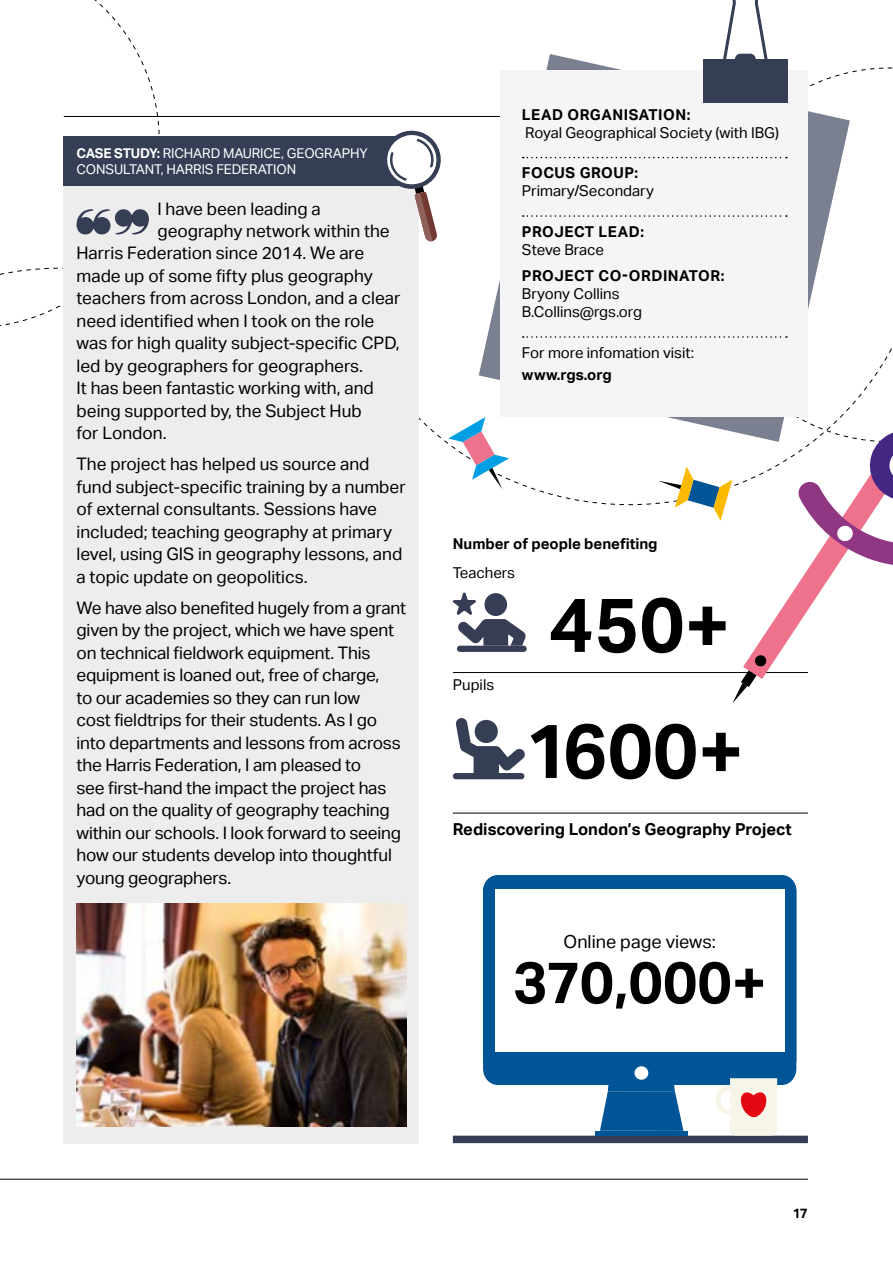
<style>
.page{position:relative;width:893px;height:1263px;background:#fff}
.page>*{position:absolute;margin:0;border:0;box-sizing:border-box;transform-origin:0 0}
.t1{font:700 76.5px "Aktiv Grotesk";color:#000}
.t2{font:700 58.2px "Aktiv Grotesk";letter-spacing:-.01em;color:#000}
.t3{font:18px "Aktiv Grotesk";color:#000}
.t4{font:17.25px/22.5px "Aktiv Grotesk";letter-spacing:-.01em;color:#000}
.t5{font:700 16.5px "Aktiv Grotesk";color:#000}
.t6{font:15px/18px "Aktiv Grotesk";color:#000}
.t7{font:700 15px "Aktiv Grotesk";letter-spacing:.035em;color:#000}
.t8{font:700 15px "Aktiv Grotesk";color:#000}
.t9{font:13.5px/16.2px "Aktiv Grotesk";letter-spacing:-.01em;color:#fff}
.t10{font:700 13.5px "Aktiv Grotesk";color:#000}
.s1{font-weight:700}
</style>
<div class="page">
<hr style="left:64px;top:116px;width:744px;height:1px;background:#000">
<div style="left:64px;top:186px;width:355px;height:957px;background:#ededed"></div>
<svg style="left:0;top:145px;width:149px;height:212px"></svg>
<div style="left:64px;top:136px;width:355px;height:50px;background:#363e55"></div>
<hr style="left:453px;top:813px;width:355px;height:1px;background:#000">
<hr style="left:0;top:1179px;width:808px;height:1px;background:#000">
<svg style="left:455px;top:718px;width:70px;height:55px"></svg>
<div style="left:453px;top:773px;width:71px;height:6px;background:#363e55;border-radius:3px"></div>
<div style="left:453px;top:1136px;width:355px;height:7px;background:#363e55"></div>
<div style="left:483px;top:875px;width:313px;height:210px;background:#005596;border-radius:15px"></div>
<div style="left:495px;top:889px;width:289px;height:163px;background:#fff"></div>
<div style="left:595px;top:1131px;width:93px;height:5px;background:#005596"></div>
<div style="left:634px;top:1066px;width:14px;height:14px;background:#fff;border-radius:50%"></div>
<svg style="left:600px;top:1085px;width:83px;height:46px;background:#1d68a1"></svg>
<svg style="left:716px;top:1078px;width:61px;height:57px"></svg>
<img style="left:77px;top:904px;width:329px;height:223px">
<svg style="left:387px;top:68px;width:506px;height:635px"></svg>
<svg style="left:723px;top:0;width:45px;height:59px"></svg>
<div style="left:703px;top:59px;width:85px;height:44px;background:#363e55"></div>
<p class="t9" style="left:77px;top:145px;width:293px"><span class="s1">CASE STUDY:</span> RICHARD MAURICE, GEOGRAPHY<br>CONSULTANT, HARRIS FEDERATION</p>
<p class="t4" style="left:157px;top:197px;width:165px">I have been leading a</p>
<p class="t4" style="left:157px;top:220px;width:234px">geography network within the</p>
<p class="t4" style="left:77px;top:242px;width:289px">Harris Federation since 2014. We are</p>
<p class="t4" style="left:77px;top:265px;width:298px">made up of some fifty plus geography</p>
<p class="t4" style="left:77px;top:287px;width:325px">teachers from across London, and a clear</p>
<p class="t4" style="left:77px;top:310px;width:299px">need identified when I took on the role</p>
<p class="t4" style="left:77px;top:332px;width:325px">was for high quality subject-specific CPD,</p>
<p class="t4" style="left:77px;top:355px;width:288px">led by geographers for geographers.</p>
<p class="t4" style="left:77px;top:377px;width:299px">It has been fantastic working with, and</p>
<p class="t4" style="left:77px;top:400px;width:287px">being supported by, the Subject Hub</p>
<p class="t4" style="left:77px;top:422px;width:92px">for London.</p>
<p class="t4" style="left:77px;top:453px;width:331px">The project has helped us source and fund subject-specific training by a number of external consultants. Sessions have included; teaching geography at primary level, using GIS in geography lessons, and a topic update on geopolitics.</p>
<p class="t4" style="left:77px;top:597px;width:331px">We have also benefited hugely from a grant given by the project, which we have spent on technical fieldwork equipment. This equipment is loaned out, free of charge,<br>to our academies so they can run low<br>cost fieldtrips for their students. As I go into departments and lessons from across the Harris Federation, I am pleased to<br>see first-hand the impact the project has had on the quality of geography teaching within our schools. I look forward to seeing how our students develop into thoughtful young geographers.</p>
<p class="t7" style="left:522px;top:106px;width:170px">LEAD ORGANISATION:</p>
<p class="t6" style="left:525px;top:124px;width:255px">Royal Geographical Society (with IBG)</p>
<p class="t7" style="left:522px;top:164px;width:118px">FOCUS GROUP:</p>
<p class="t6" style="left:522px;top:182px;width:134px">Primary/Secondary</p>
<p class="t7" style="left:522px;top:223px;width:124px">PROJECT LEAD:</p>
<p class="t6" style="left:522px;top:240px;width:84px">Steve Brace</p>
<p class="t7" style="left:522px;top:267px;width:204px">PROJECT CO-ORDINATOR:</p>
<p class="t6" style="left:522px;top:285px;width:121px">Bryony Collins<br>B.Collins@rgs.org</p>
<p class="t6" style="left:522px;top:343px;width:174px">For more infomation visit:</p>
<p class="t8" style="left:522px;top:366px;width:91px">www.rgs.org</p>
<p class="t8" style="left:453px;top:535px;width:206px">Number of people benefiting</p>
<p class="t6" style="left:453px;top:564px;width:64px">Teachers</p>
<p class="t6" style="left:453px;top:675px;width:43px">Pupils</p>
<h1 class="t1" style="left:549px;top:581px;width:183px">450+</h1>
<h1 class="t1" style="left:525px;top:707px;width:220px">1600+</h1>
<p class="t5" style="left:453px;top:819px;width:340px">Rediscovering London’s Geography Project</p>
<p class="t3" style="left:564px;top:931px;width:154px">Online page views:</p>
<h2 class="t2" style="left:513px;top:949px;width:255px">370,000+</h2>
<p class="t10" style="left:793px;top:1205px;width:16px">17</p>
</div>
